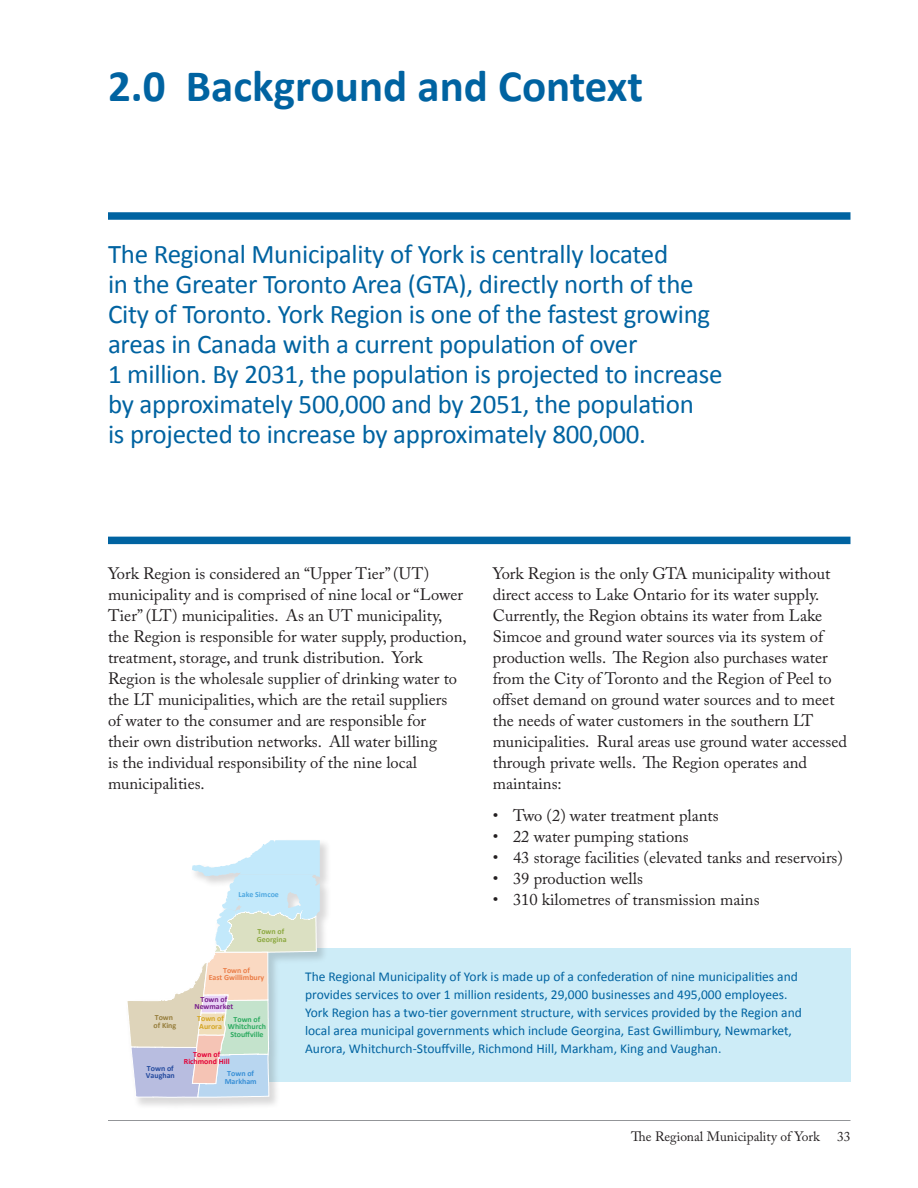
<style>
.page{position:relative;width:918px;height:1188px;background:#fff}
.page>*{position:absolute;margin:0;border:0;box-sizing:border-box;transform-origin:0 0}
.t1{font:700 45px "Calibri";color:#0063a1}
.Body_copy{font:27px/30px "Calibri";letter-spacing:-.01em;color:#0063a1}
.Body_copy-2{font:16.5px/21px "Adobe Caslon Pro";color:#231f20}
.Body_Bullet{font:16.5px "Adobe Caslon Pro";color:#231f20}
.t2{font:13.5px/18px "Calibri";color:#0063a1}
.Body_copy-3{font:13.5px "Adobe Caslon Pro";color:#231f20}
.t3{font:700 7.95px/7.5px "Calibri";color:#2eab61;text-align:center}
.t4{font:700 7.95px/7.5px "Calibri";color:#eb7d47;text-align:center}
.t5{font:700 7.95px/7.5px "Calibri";color:#e30036;text-align:center}
.t6{font:700 7.95px/7.5px "Calibri";color:#781f8c;text-align:center}
.t7{font:700 7.95px/7.5px "Calibri";color:#8ca840}
.t8{font:700 7.95px/7.5px "Calibri";color:#388fd6;text-align:center}
.t9{font:700 7.95px/7.5px "Calibri";color:#244a9e}
.t10{font:700 7.95px/7.5px "Calibri";color:#d4a624}
.t11{font:700 7.95px "Calibri";color:#4fa8e0}
.t12{font:700 7.95px/7.5px "Calibri";color:#967d3b}
</style>
<div class="page">
<div style="left:108px;top:212px;width:742px;height:8px;background:#0063a1"></div>
<div style="left:108px;top:537px;width:742px;height:7px;background:#0063a1"></div>
<div style="left:238px;top:949px;width:612px;height:133px;background:#cdecf7"></div>
<div style="left:125px;top:838px;width:206px;height:272px;background:#231f20;opacity:.17"></div>
<svg style="left:126px;top:840px;width:194px;height:258px"></svg>
<hr style="left:108px;top:1120px;width:742px;height:1px;background:#939598">
<p class="t1" style="left:108px;top:58px;width:537px">2.0 Background and Context</p>
<p class="Body_copy" style="left:108px;top:238px;width:616px">The Regional Municipality of York is centrally located<br>in the Greater Toronto Area (GTA), directly north of the City of Toronto. York Region is one of the fastest growing areas in Canada with a current population of over<br>1 million. By 2031, the population is projected to increase by approximately 500,000 and by 2051, the population<br>is projected to increase by approximately 800,000.</p>
<p class="Body_copy-2" style="left:108px;top:563px;width:360px">York Region is considered an “Upper Tier” (UT) municipality and is comprised of nine local or “Lower Tier” (LT) municipalities. As an UT municipality, the Region is responsible for water supply, production, treatment, storage, and trunk distribution. York Region is the wholesale supplier of drinking water to the LT municipalities, which are the retail suppliers<br>of water to the consumer and are responsible for<br>their own distribution networks. All water billing<br>is the individual responsibility of the nine local municipalities.</p>
<p class="Body_copy-2" style="left:493px;top:563px;width:356px">York Region is the only GTA municipality without direct access to Lake Ontario for its water supply.<br>Currently, the Region obtains its water from Lake Simcoe and ground water sources via its system of production wells. The Region also purchases water from the City of Toronto and the Region of Peel to offset demand on ground water sources and to meet the needs of water customers in the southern LT municipalities. Rural areas use ground water accessed through private wells. The Region operates and maintains:</p>
<p class="Body_Bullet" style="left:493px;top:806px;width:227px">• Two (2) water treatment plants</p>
<p class="Body_Bullet" style="left:493px;top:827px;width:198px">• 22 water pumping stations</p>
<p class="Body_Bullet" style="left:493px;top:848px;width:352px">• 43 storage facilities (elevated tanks and reservoirs)</p>
<p class="Body_Bullet" style="left:493px;top:869px;width:152px">• 39 production wells</p>
<p class="Body_Bullet" style="left:493px;top:890px;width:268px">• 310 kilometres of transmission mains</p>
<p class="t11" style="left:238px;top:890px;width:42px">Lake Simcoe</p>
<p class="t7" style="left:257px;top:928px;width:31px">Town of<br>Georgina</p>
<p class="t4" style="left:209px;top:966px;width:57px">Town of<br>East Gwillimbury</p>
<p class="t6" style="left:194px;top:995px;width:40px">Town of<br>Newmarket</p>
<p class="t10" style="left:197px;top:1015px;width:28px">Town of<br>Aurora</p>
<p class="t5" style="left:184px;top:1050px;width:47px">Town of<br>Richmond Hill</p>
<p class="t8" style="left:225px;top:1069px;width:34px">Town of<br>Markham</p>
<p class="t2" style="left:305px;top:967px;width:494px">The Regional Municipality of York is made up of a confederation of nine municipalities and provides services to over 1 million residents, 29,000 businesses and 495,000 employees.</p>
<p class="t2" style="left:305px;top:1003px;width:498px">York Region has a two-tier government structure, with services provided by the Region and local area municipal governments which include Georgina, East Gwillimbury, Newmarket,<br>Aurora, Whitchurch-Stouffville, Richmond Hill, Markham, King and Vaughan.</p>
<p class="t12" style="left:153px;top:1014px;width:24px">Town of King</p>
<p class="t3" style="left:228px;top:1015px;width:40px">Town of<br>Whitchurch<br>Stouffville</p>
<p class="t9" style="left:146px;top:1064px;width:30px">Town of<br>Vaughan</p>
<p class="Body_copy-3" style="left:631px;top:1128px;width:190px">The Regional Municipality of York</p>
<p class="Body_copy-3" style="left:837px;top:1128px;width:15px">33</p>
</div>
